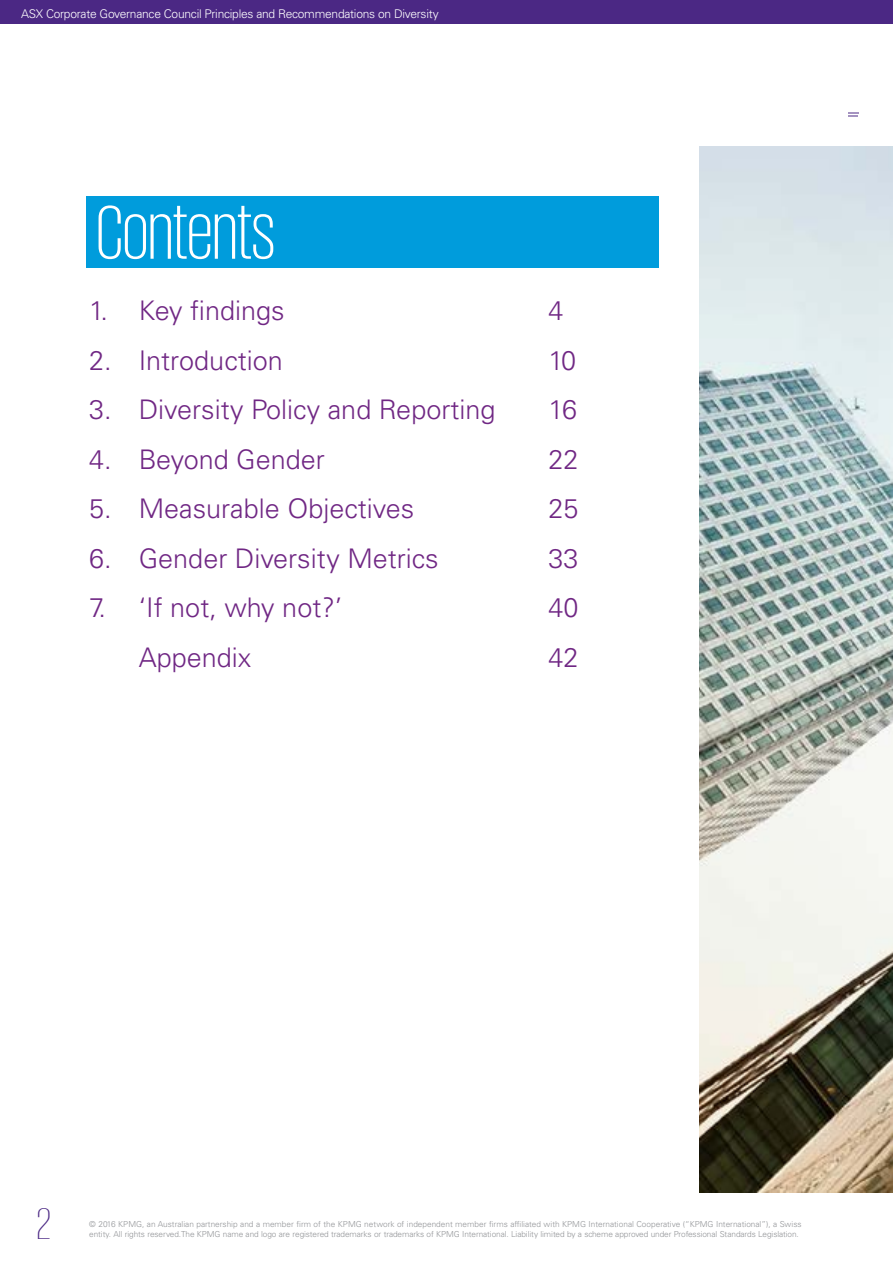
<style>
.page{position:relative;width:893px;height:1263px;background:#fff}
.page>*{position:absolute;margin:0;border:0;box-sizing:border-box;transform-origin:0 0}
.t1{font:300 78px "KPMG";letter-spacing:-.005em;color:#fff}
.t2{font:200 45px "KPMG";color:#4b2884}
.t3{font:300 27px "Univers LT Std";color:#702784}
.t4{font:300 12px "Univers LT Std";letter-spacing:-.02em;color:#fff}
.t5{font:300 8.25px/10.5px "Univers LT Std";letter-spacing:-.01em;color:#939598}
</style>
<div class="page">
<div style="left:0;top:0;width:893px;height:24px;background:#4b2884"></div>
<svg style="left:848px;top:112px;width:11px;height:5px"></svg>
<img style="left:700px;top:147px;width:193px;height:1046px">
<div style="left:87px;top:197px;width:572px;height:71px;background:#009cdc"></div>
<h3 class="t4" style="left:21px;top:6px;width:419px">ASX Corporate Governance Council Principles and Recommendations on Diversity</h3>
<h1 class="t1" style="left:96px;top:195px;width:180px">Contents</h1>
<h3 class="t3" style="left:89px;top:295px;width:197px">1. Key findings</h3>
<h3 class="t3" style="left:548px;top:295px;width:17px">4</h3>
<h3 class="t3" style="left:89px;top:344px;width:195px">2. Introduction</h3>
<h3 class="t3" style="left:548px;top:344px;width:29px">10</h3>
<h3 class="t3" style="left:89px;top:394px;width:408px">3. Diversity Policy and Reporting</h3>
<h3 class="t3" style="left:548px;top:394px;width:30px">16</h3>
<h3 class="t3" style="left:89px;top:443px;width:237px">4. Beyond Gender</h3>
<h3 class="t3" style="left:548px;top:443px;width:32px">22</h3>
<h3 class="t3" style="left:89px;top:493px;width:327px">5. Measurable Objectives</h3>
<h3 class="t3" style="left:548px;top:493px;width:32px">25</h3>
<h3 class="t3" style="left:89px;top:542px;width:351px">6. Gender Diversity Metrics</h3>
<h3 class="t3" style="left:548px;top:542px;width:32px">33</h3>
<h3 class="t3" style="left:89px;top:592px;width:255px">7. ‘If not, why not?’</h3>
<h3 class="t3" style="left:548px;top:592px;width:32px">40</h3>
<h3 class="t3" style="left:139px;top:641px;width:114px">Appendix</h3>
<h3 class="t3" style="left:548px;top:641px;width:32px">42</h3>
<h2 class="t2" style="left:37px;top:1202px;width:16px">2</h2>
<p class="t5" style="left:89px;top:1218px;width:714px">© 2016 KPMG, an Australian partnership and a member firm of the KPMG network of independent member firms affiliated with KPMG International Cooperative (“KPMG International”), a Swiss entity. All rights reserved.The KPMG name and logo are registered trademarks or trademarks of KPMG International. Liability limited by a scheme approved under Professional Standards Legislation.</p>
</div>
